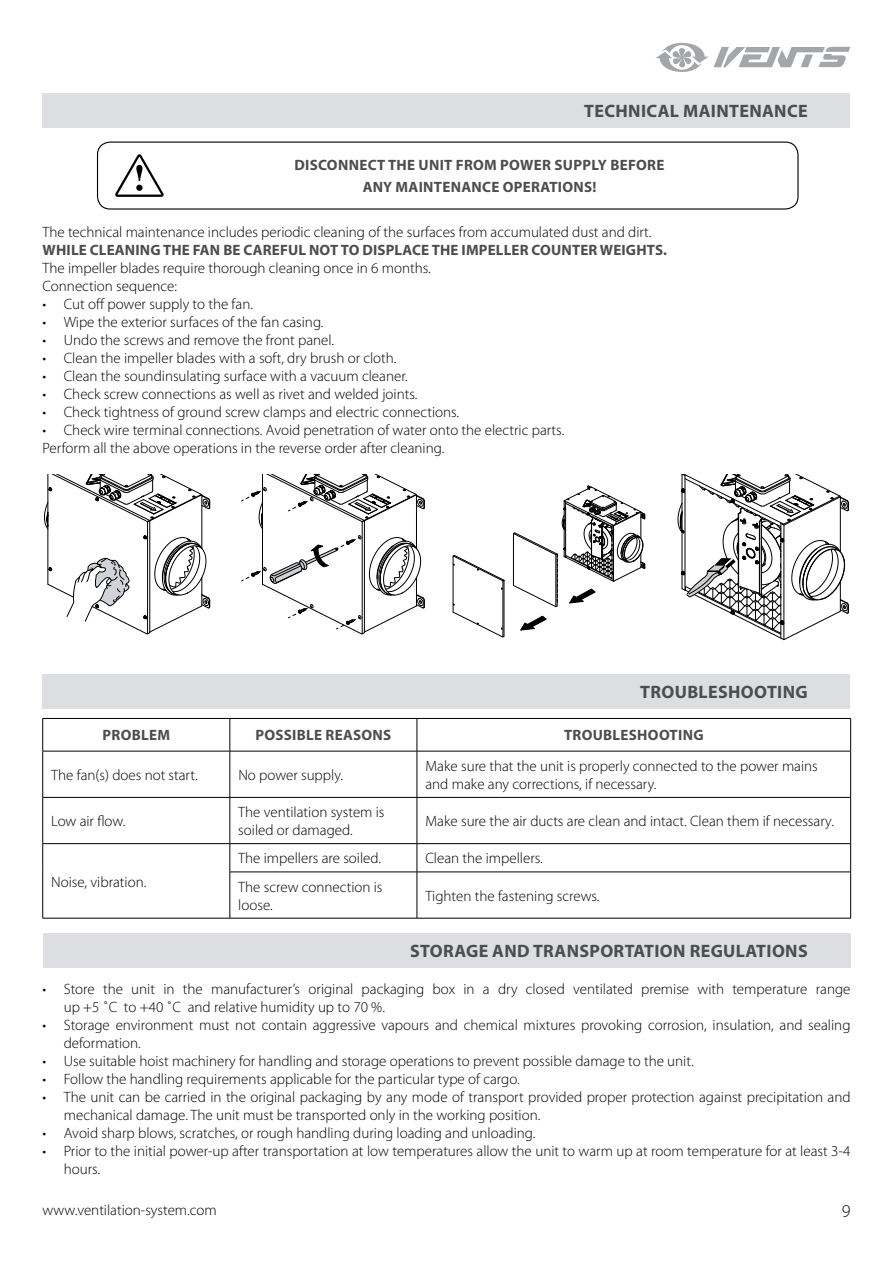
<style>
.page{position:relative;width:893px;height:1263px;background:#fff}
.page>*{position:absolute;margin:0;border:0;box-sizing:border-box;transform-origin:0 0}
.t1{font:700 18px "Myriad Pro";letter-spacing:.02em;color:#4b4d50}
.t2{font:300 18px "Myriad Pro";color:#000}
.t3{font:300 15px/18px "Myriad Pro";color:#000}
.t4{font:700 15px/22.2px "Myriad Pro";letter-spacing:.02em;color:#4b4d50;text-align:center}
</style>
<div class="page">
<svg style="left:656px;top:43px;width:194px;height:29px"></svg>
<hr style="left:43px;top:918px;width:187px;height:1px;background:#000">
<hr style="left:43px;top:718px;width:187px;height:1px;background:#000">
<hr style="left:42px;top:719px;width:1px;height:32px;background:#000">
<hr style="left:230px;top:718px;width:187px;height:1px;background:#000">
<hr style="left:230px;top:719px;width:1px;height:32px;background:#000">
<hr style="left:417px;top:718px;width:434px;height:1px;background:#000">
<hr style="left:417px;top:719px;width:1px;height:32px;background:#000">
<hr style="left:850px;top:719px;width:1px;height:32px;background:#000">
<hr style="left:43px;top:751px;width:187px;height:1px;background:#000">
<hr style="left:42px;top:751px;width:1px;height:46px;background:#000">
<hr style="left:230px;top:751px;width:187px;height:1px;background:#000">
<hr style="left:230px;top:751px;width:1px;height:46px;background:#000">
<hr style="left:417px;top:751px;width:434px;height:1px;background:#000">
<hr style="left:417px;top:751px;width:1px;height:46px;background:#000">
<hr style="left:850px;top:751px;width:1px;height:46px;background:#000">
<hr style="left:43px;top:797px;width:187px;height:1px;background:#000">
<hr style="left:42px;top:798px;width:1px;height:45px;background:#000">
<hr style="left:230px;top:797px;width:187px;height:1px;background:#000">
<hr style="left:230px;top:798px;width:1px;height:45px;background:#000">
<hr style="left:417px;top:797px;width:434px;height:1px;background:#000">
<hr style="left:417px;top:798px;width:1px;height:45px;background:#000">
<hr style="left:850px;top:798px;width:1px;height:45px;background:#000">
<hr style="left:43px;top:843px;width:187px;height:1px;background:#000">
<svg style="left:42px;top:844px;width:1px;height:28px"></svg>
<hr style="left:42px;top:872px;width:1px;height:46px;background:#000">
<hr style="left:230px;top:843px;width:187px;height:1px;background:#000">
<svg style="left:230px;top:844px;width:1px;height:28px"></svg>
<hr style="left:417px;top:843px;width:434px;height:1px;background:#000">
<svg style="left:417px;top:844px;width:1px;height:28px"></svg>
<svg style="left:850px;top:844px;width:1px;height:28px"></svg>
<hr style="left:230px;top:872px;width:187px;height:1px;background:#000">
<hr style="left:230px;top:872px;width:1px;height:46px;background:#000">
<hr style="left:417px;top:872px;width:434px;height:1px;background:#000">
<hr style="left:417px;top:872px;width:1px;height:46px;background:#000">
<hr style="left:850px;top:872px;width:1px;height:46px;background:#000">
<hr style="left:230px;top:918px;width:187px;height:1px;background:#000">
<hr style="left:417px;top:918px;width:434px;height:1px;background:#000">
<svg style="left:677px;top:474px;width:172px;height:166px"></svg>
<svg style="left:452px;top:555px;width:53px;height:83px"></svg>
<svg style="left:513px;top:485px;width:132px;height:122px"></svg>
<svg style="left:520px;top:615px;width:27px;height:16px"></svg>
<svg style="left:241px;top:474px;width:184px;height:160px"></svg>
<svg style="left:44px;top:474px;width:166px;height:160px"></svg>
<div style="left:97px;top:142px;width:702px;height:68px;border:1px solid #000;border-radius:13px"></div>
<svg style="left:115px;top:154px;width:49px;height:43px"></svg>
<div style="left:43px;top:94px;width:807px;height:34px;background:#dcdee1"></div>
<div style="left:43px;top:933px;width:807px;height:34px;background:#dcdee1"></div>
<div style="left:43px;top:674px;width:807px;height:34px;background:#dcdee1"></div>
<p class="t1" style="left:584px;top:99px;width:225px">TECHNICAL MAINTENANCE</p>
<p class="t4" style="left:294px;top:153px;width:371px">DISCONNECT THE UNIT FROM POWER SUPPLY BEFORE<br>ANY MAINTENANCE OPERATIONS!</p>
<p class="t3" style="left:42px;top:223px;width:611px">The technical maintenance includes periodic cleaning of the surfaces from accumulated dust and dirt.</p>
<p class="t4" style="left:43px;top:238px;width:626px">WHILE CLEANING THE FAN BE CAREFUL NOT TO DISPLACE THE IMPELLER COUNTER WEIGHTS.</p>
<p class="t3" style="left:42px;top:259px;width:390px">The impeller blades require thorough cleaning once in 6 months.<br>Connection sequence:</p>
<p class="t3" style="left:42px;top:295px;width:212px">• Cut off power supply to the fan.</p>
<p class="t3" style="left:42px;top:313px;width:283px">• Wipe the exterior surfaces of the fan casing.</p>
<p class="t3" style="left:42px;top:331px;width:293px">• Undo the screws and remove the front panel.</p>
<p class="t3" style="left:42px;top:349px;width:356px">• Clean the impeller blades with a soft, dry brush or cloth.</p>
<p class="t3" style="left:42px;top:367px;width:367px">• Clean the soundinsulating surface with a vacuum cleaner.</p>
<p class="t3" style="left:42px;top:385px;width:376px">• Check screw connections as well as rivet and welded joints.</p>
<p class="t3" style="left:42px;top:403px;width:418px">• Check tightness of ground screw clamps and electric connections.</p>
<p class="t3" style="left:42px;top:421px;width:523px">• Check wire terminal connections. Avoid penetration of water onto the electric parts.<br>Perform all the above operations in the reverse order after cleaning.</p>
<p class="t1" style="left:640px;top:680px;width:169px">TROUBLESHOOTING</p>
<p class="t4" style="left:103px;top:724px;width:69px">PROBLEM</p>
<p class="t4" style="left:255px;top:724px;width:137px">POSSIBLE REASONS</p>
<p class="t4" style="left:564px;top:724px;width:141px">TROUBLESHOOTING</p>
<p class="t3" style="left:51px;top:766px;width:148px">The fan(s) does not start.</p>
<p class="t3" style="left:238px;top:766px;width:106px">No power supply.</p>
<p class="t3" style="left:425px;top:757px;width:394px">Make sure that the unit is properly connected to the power mains and make any corrections, if necessary.</p>
<p class="t3" style="left:51px;top:812px;width:76px">Low air flow.</p>
<p class="t3" style="left:238px;top:803px;width:148px">The ventilation system is soiled or damaged.</p>
<p class="t3" style="left:425px;top:812px;width:410px">Make sure the air ducts are clean and intact. Clean them if necessary.</p>
<p class="t3" style="left:51px;top:873px;width:97px">Noise, vibration.</p>
<p class="t3" style="left:238px;top:850px;width:144px">The impellers are soiled.</p>
<p class="t3" style="left:425px;top:850px;width:119px">Clean the impellers.</p>
<p class="t3" style="left:238px;top:878px;width:146px">The screw connection is loose.</p>
<p class="t3" style="left:425px;top:887px;width:176px">Tighten the fastening screws.</p>
<p class="t1" style="left:410px;top:939px;width:399px">STORAGE AND TRANSPORTATION REGULATIONS</p>
<p class="t3" style="left:64px;top:980px;width:788px;text-indent:-21px">• Store the unit in the manufacturer’s original packaging box in a dry closed ventilated premise with temperature range up +5 ˚С to +40 ˚С and relative humidity up to 70 %.</p>
<p class="t3" style="left:64px;top:1016px;width:788px;text-indent:-21px">• Storage environment must not contain aggressive vapours and chemical mixtures provoking corrosion, insulation, and sealing deformation.</p>
<p class="t3" style="left:43px;top:1052px;width:653px">• Use suitable hoist machinery for handling and storage operations to prevent possible damage to the unit.</p>
<p class="t3" style="left:43px;top:1070px;width:479px">• Follow the handling requirements applicable for the particular type of cargo.</p>
<p class="t3" style="left:64px;top:1088px;width:788px;text-indent:-21px">• The unit can be carried in the original packaging by any mode of transport provided proper protection against precipitation and mechanical damage. The unit must be transported only in the working position.</p>
<p class="t3" style="left:43px;top:1124px;width:494px">• Avoid sharp blows, scratches, or rough handling during loading and unloading.</p>
<p class="t3" style="left:64px;top:1142px;width:788px;text-indent:-21px">• Prior to the initial power-up after transportation at low temperatures allow the unit to warm up at room temperature for at least 3-4 hours.</p>
<p class="t3" style="left:43px;top:1201px;width:176px">www.ventilation-system.com</p>
<p class="t2" style="left:842px;top:1201px;width:10px">9</p>
</div>
